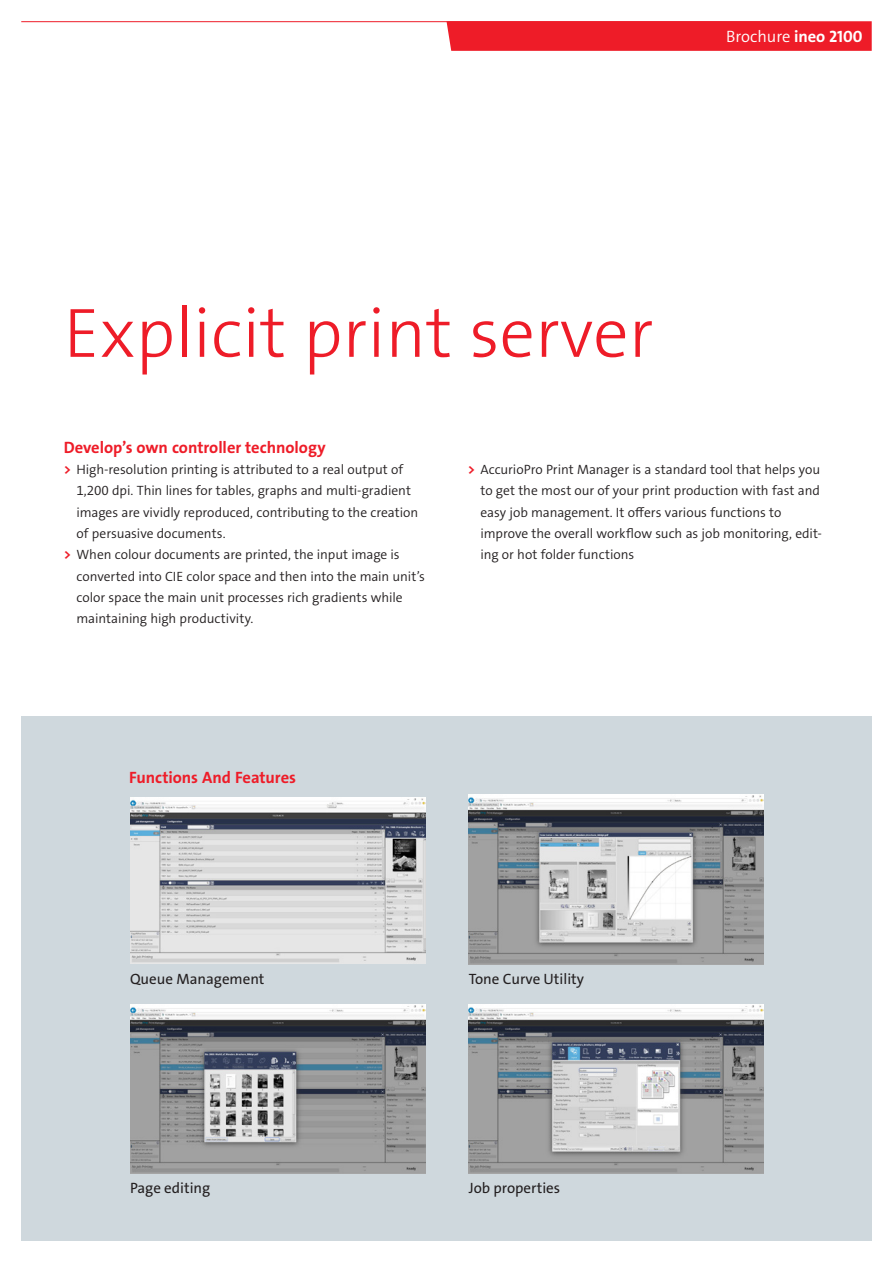
<style>
.page{position:relative;width:893px;height:1263px;background:#fff}
.page>*{position:absolute;margin:0;border:0;box-sizing:border-box;transform-origin:0 0}
.Brochure_Inside__Hea{font:70.5px "The Sans LP3 Lig";color:#ee1c28}
.Brochure_Inside_Copy{font:16.5px "The Sans LP7 Bld";letter-spacing:-.005em;color:#ee1c28}
.t1{font:16.5px "The Sans LP4 Se Lig";color:#fff}
.Brochure_Copy_Reg_10{font:15px "The Sans LP5 Plain";color:#231f20}
.t2{font:13.5px/21.3px "The Sans LP4 Se Lig";letter-spacing:-.005em;color:#231f20}
.s1{font-family:"The Sans LP7 Bld"}
.s2{font-family:"The Sans LP7 Bld";color:#ee1c28}
</style>
<div class="page">
<div style="left:21px;top:716px;width:851px;height:525px;background:#cfd8dd"></div>
<img style="left:130px;top:798px;width:295px;height:166px">
<img style="left:130px;top:1004px;width:295px;height:170px">
<img style="left:469px;top:1004px;width:295px;height:170px">
<img style="left:469px;top:794px;width:295px;height:170px">
<div style="left:446px;top:21px;width:426px;height:30px;background:#ee1c28"></div>
<hr style="left:21px;top:21px;width:789px;height:1px;background:#ee1c28">
<p class="t1" style="left:726px;top:26px;width:138px">Brochure <span class="s1">ineo 2100</span></p>
<p class="Brochure_Inside__Hea" style="left:64px;top:288px;width:591px">Explicit print server</p>
<p class="Brochure_Inside_Copy" style="left:64px;top:436px;width:263px">Develop’s own controller technology</p>
<p class="t2" style="left:77px;top:459px;width:343px;text-indent:-13px"><span class="s2">&gt;</span> High-resolution printing is attributed to a real output of 1,200 dpi. Thin lines for tables, graphs and multi-gradient images are vividly reproduced, contributing to the creation of persuasive documents.</p>
<p class="t2" style="left:77px;top:544px;width:350px;text-indent:-13px"><span class="s2">&gt;</span> When colour documents are printed, the input image is converted into CIE color space and then into the main unit’s color space the main unit processes rich gradients while maintaining high productivity.</p>
<p class="t2" style="left:480px;top:459px;width:343px;text-indent:-13px"><span class="s2">&gt;</span> AccurioPro Print Manager is a standard tool that helps you to get the most our of your print production with fast and easy job management. It offers various functions to improve the overall workflow such as job monitoring, edit&shy;ing or hot folder functions</p>
<p class="Brochure_Inside_Copy" style="left:129px;top:767px;width:168px">Functions And Features</p>
<p class="Brochure_Copy_Reg_10" style="left:130px;top:969px;width:136px">Queue Management</p>
<p class="Brochure_Copy_Reg_10" style="left:469px;top:969px;width:117px">Tone Curve Utility</p>
<p class="Brochure_Copy_Reg_10" style="left:130px;top:1178px;width:82px">Page editing</p>
<p class="Brochure_Copy_Reg_10" style="left:469px;top:1178px;width:93px">Job properties</p>
</div>
